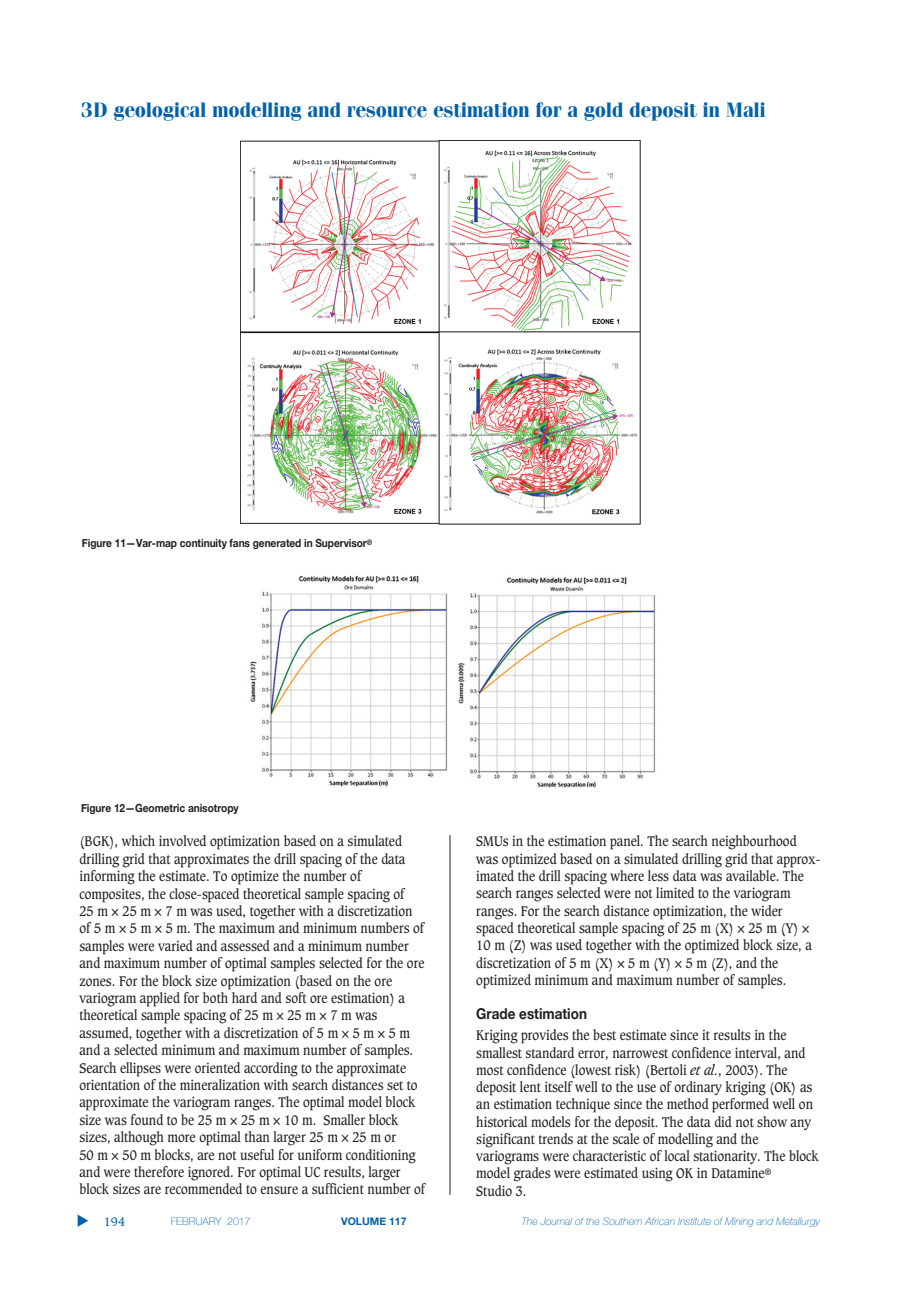
<style>
.page{position:relative;width:920px;height:1290px;background:#fff}
.page>*{position:absolute;margin:0;border:0;box-sizing:border-box;transform-origin:0 0}
.t1{font:21px "Cg Fenice Bd";letter-spacing:-.01em;color:#0161aa}
.t2{font:700 15px "Helvetica Neue";color:#231f20;scale:.9 1}
.t3{font:13.5px/17.4px "Caxton";color:#231f20;scale:.9 1}
.t4{font:12px "Caxton";color:#0161aa}
.t5{font:700 11.25px "Helvetica Neue";letter-spacing:-.005em;color:#231f20;scale:.9 1}
.t6{font:italic 100 10.5px "Helvetica Neue";color:#0161aa}
.t7{font:100 10.5px "Helvetica Neue";color:#0161aa}
.t8{font:700 10.5px "Helvetica Neue";color:#0161aa}
.s1{font-style:italic}
</style>
<div class="page">
<hr style="left:450px;top:835px;width:1px;height:360px;background:#231f20">
<img style="left:250px;top:576px;width:406px;height:212px">
<img style="left:241px;top:140px;width:400px;height:385px">
<h1 class="t1" style="left:80px;top:97px;width:687px">3D geological modelling and resource estimation for a gold deposit in Mali</h1>
<p class="t5" style="left:82px;top:536px;width:324px">Figure 11—Var-map continuity fans generated in Supervisor<sup>®</sup></p>
<p class="t5" style="left:81px;top:801px;width:177px">Figure 12—Geometric anisotropy</p>
<p class="t3" style="left:79px;top:834px;width:386px">(BGK), which involved optimization based on a simulated drilling grid that approximates the drill spacing of the data informing the estimate. To optimize the number of composites, the close-spaced theoretical sample spacing of<br>25 m × 25 m × 7 m was used, together with a discretization of 5 m × 5 m × 5 m. The maximum and minimum numbers of samples were varied and assessed and a minimum number and maximum number of optimal samples selected for the ore zones. For the block size optimization (based on the ore variogram applied for both hard and soft ore estimation) a theoretical sample spacing of 25 m × 25 m × 7 m was assumed, together with a discretization of 5 m × 5 m × 5 m and a selected minimum and maximum number of samples.<br>Search ellipses were oriented according to the approximate orientation of the mineralization with search distances set to approximate the variogram ranges. The optimal model block size was found to be 25 m × 25 m × 10 m. Smaller block sizes, although more optimal than larger 25 m × 25 m or<br>50 m × 50 m blocks, are not useful for uniform conditioning and were therefore ignored. For optimal UC results, larger block sizes are recommended to ensure a sufficient number of</p>
<p class="t3" style="left:476px;top:834px;width:384px">SMUs in the estimation panel. The search neighbourhood was optimized based on a simulated drilling grid that approx&shy;imated the drill spacing where less data was available. The search ranges selected were not limited to the variogram ranges. For the search distance optimization, the wider spaced theoretical sample spacing of 25 m (X) × 25 m (Y) × 10 m (Z) was used together with the optimized block size, a discretization of 5 m (X) × 5 m (Y) × 5 m (Z), and the optimized minimum and maximum number of samples.</p>
<p class="t2" style="left:476px;top:1004px;width:124px">Grade estimation</p>
<p class="t3" style="left:476px;top:1028px;width:382px">Kriging provides the best estimate since it results in the smallest standard error, narrowest confidence interval, and most confidence (lowest risk) (Bertoli <span class="s1">et al.</span>, 2003). The deposit lent itself well to the use of ordinary kriging (OK) as an estimation technique since the method performed well on historical models for the deposit. The data did not show any significant trends at the scale of modelling and the variograms were characteristic of local stationarity. The block model grades were estimated using OK in Datamine<sup>®<br></sup>Studio 3.</p>
<p class="t4" style="left:104px;top:1216px;width:23px">194</p>
<p class="t7" style="left:171px;top:1215px;width:81px">FEBRUARY 2017</p>
<p class="t8" style="left:341px;top:1215px;width:67px">VOLUME 117</p>
<p class="t6" style="left:521px;top:1215px;width:300px">The Journal of the Southern African Institute of Mining and Metallurgy</p>
</div>
